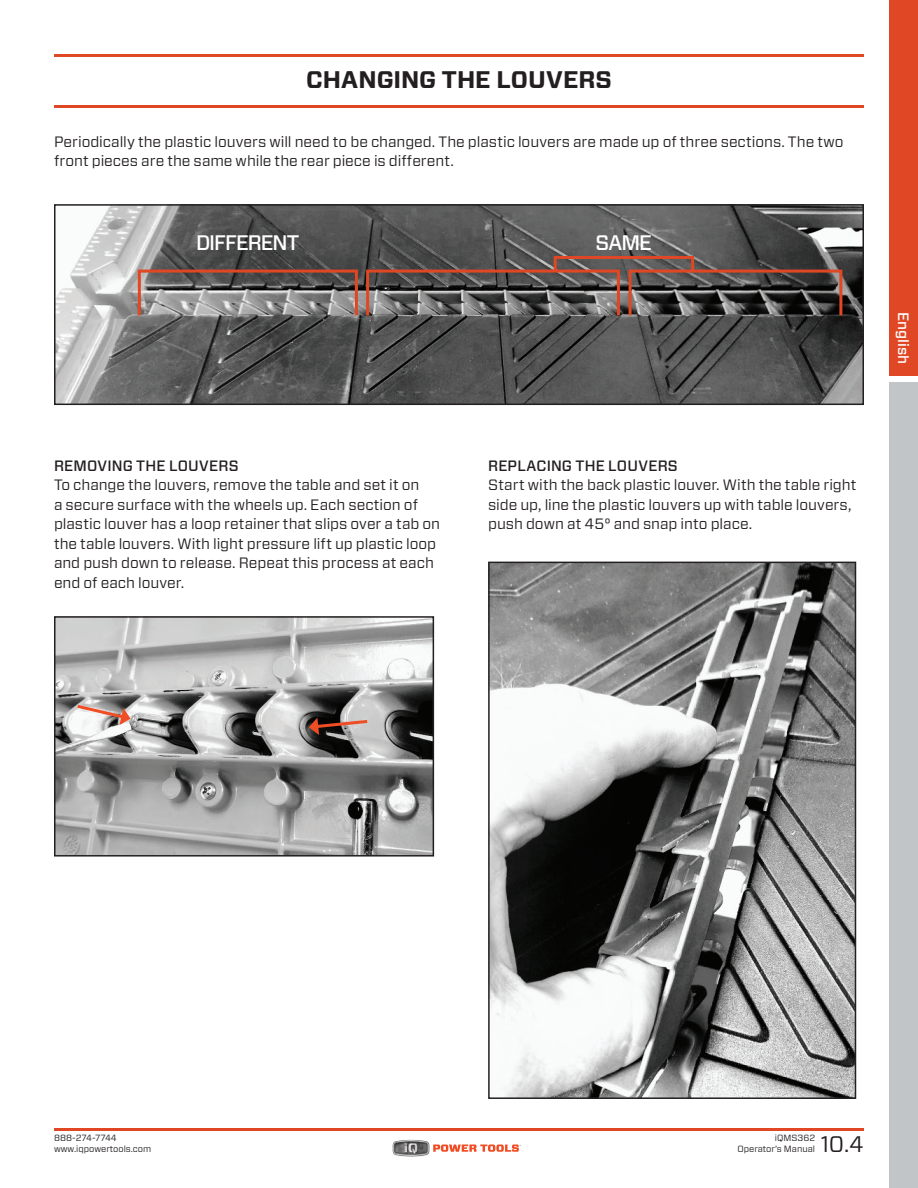
<style>
.page{position:relative;width:918px;height:1188px;background:#fff}
.page>*{position:absolute;margin:0;border:0;box-sizing:border-box;transform-origin:0 0}
.t1{font:700 24px "Forza";letter-spacing:-.005em;color:#231f20}
.t2{font:22.5px "Forza";color:#231f20}
.t3{font:500 21px "Forza";letter-spacing:-.05em;color:#fff}
.t4{font:15px/19.5px "Forza";letter-spacing:-.005em;color:#231f20}
.t5{font:500 15px "Forza";letter-spacing:.01em;color:#231f20}
.t6{font:500 15px "Forza";letter-spacing:.005em;color:#fff}
.t7{font:9px/10.5px "Forza";color:#231f20;text-align:right}
</style>
<div class="page">
<hr style="left:54px;top:1128px;width:810px;height:2px;background:#df4725">
<hr style="left:54px;top:54px;width:810px;height:2px;background:#df4725">
<hr style="left:54px;top:106px;width:810px;height:2px;background:#df4725">
<img style="left:392px;top:1139px;width:47px;height:18px">
<svg style="left:433px;top:1145px;width:88px;height:7px"></svg>
<div style="left:889px;top:0;width:29px;height:376px;background:#df4725"></div>
<div style="left:889px;top:383px;width:29px;height:805px;background:#c1c5c7"></div>
<img style="left:57px;top:207px;width:804px;height:195px">
<div style="left:54px;top:204px;width:810px;height:201px;border:2px solid #231f20"></div>
<img style="left:57px;top:619px;width:374px;height:235px">
<div style="left:54px;top:616px;width:380px;height:241px;border:2px solid #231f20"></div>
<img style="left:491px;top:565px;width:362px;height:531px">
<div style="left:488px;top:562px;width:368px;height:537px;border:2px solid #231f20"></div>
<svg style="left:309px;top:718px;width:61px;height:17px"></svg>
<svg style="left:74px;top:703px;width:57px;height:22px"></svg>
<div style="left:138px;top:270px;width:220px;height:47px;border:3px solid #df4725"></div>
<div style="left:366px;top:270px;width:254px;height:47px;border:3px solid #df4725"></div>
<div style="left:629px;top:270px;width:213px;height:47px;border:3px solid #df4725"></div>
<div style="left:554px;top:256px;width:140px;height:16px;border:3px solid #df4725"></div>
<h1 class="t1" style="left:306px;top:64px;width:307px">CHANGING THE LOUVERS</h1>
<p class="t4" style="left:54px;top:132px;width:791px">Periodically the plastic louvers will need to be changed. The plastic louvers are made up of three sections. The two front pieces are the same while the rear piece is different.</p>
<h3 class="t3" style="left:196px;top:229px;width:105px">DIFFERENT</h3>
<h3 class="t3" style="left:596px;top:229px;width:58px">SAME</h3>
<p class="t5" style="left:54px;top:456px;width:186px">REMOVING THE LOUVERS</p>
<p class="t4" style="left:54px;top:475px;width:388px">To change the louvers, remove the table and set it on<br>a secure surface with the wheels up. Each section of plastic louver has a loop retainer that slips over a tab on the table louvers. With light pressure lift up plastic loop and push down to release. Repeat this process at each end of each louver.</p>
<p class="t5" style="left:488px;top:456px;width:191px">REPLACING THE LOUVERS</p>
<p class="t4" style="left:488px;top:475px;width:370px">Start with the back plastic louver. With the table right side up, line the plastic louvers up with table louvers, push down at 45° and snap into place.</p>
<p class="t6" style="left:913px;top:312px;width:54px;rotate:90deg">English</p>
<p class="t7" style="left:54px;top:1133px;width:99px;text-align:left">888-274-7744 www.iqpowertools.com</p>
<p class="t7" style="left:737px;top:1133px;width:79px">iQMS362<br>Operator’s Manual</p>
<h2 class="t2" style="left:821px;top:1129px;width:45px">10.4</h2>
</div>
